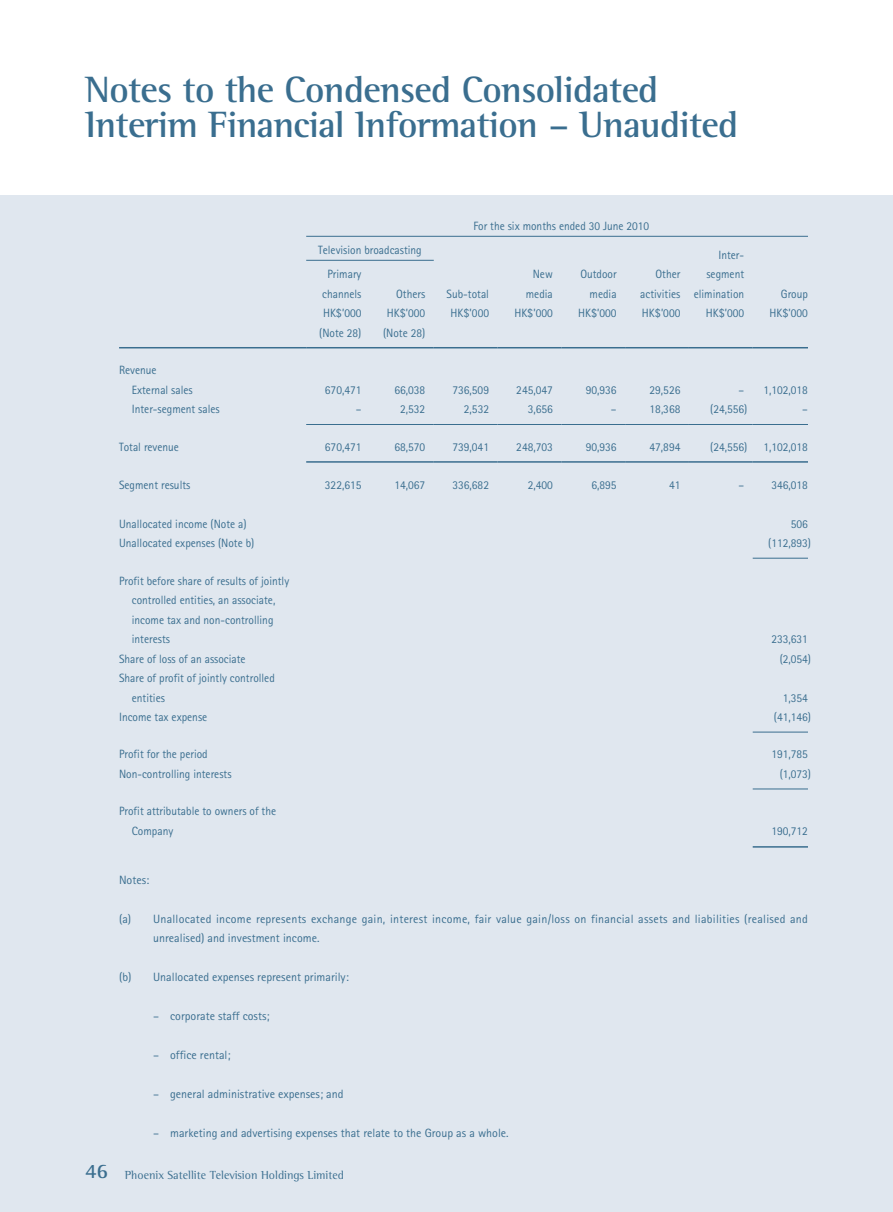
<style>
.page{position:relative;width:893px;height:1212px;background:#fff}
.page>*{position:absolute;margin:0;border:0;box-sizing:border-box;transform-origin:0 0}
.t1{font:700 37.5px/34.5px "Rotis Semi Serif Std";letter-spacing:-.02em;color:#3a6e8f}
.t2{font:12px/19.5px "Rotis Sans Serif Std";color:#3a6e8f;scale:.95 1}
.t3{font:12px "Rotis Sans Serif Std";color:#3a6e8f}
.t4{font:12px/19.5px "Rotis Sans Serif Std";letter-spacing:.02em;color:#3a6e8f}
.t5{font:12px "Rotis Semi Serif Std";color:#3a6e8f}
.s1{font-weight:700;font-size:21px}
</style>
<div class="page">
<div style="left:0;top:196px;width:893px;height:1016px;background:#e0e7ef"></div>
<hr style="left:306px;top:236px;width:502px;height:1px;background:#3a6e8f">
<hr style="left:306px;top:260px;width:128px;height:1px;background:#3a6e8f">
<hr style="left:119px;top:347px;width:187px;height:1px;background:#3a6e8f">
<hr style="left:306px;top:347px;width:64px;height:1px;background:#3a6e8f">
<hr style="left:370px;top:347px;width:64px;height:1px;background:#3a6e8f">
<hr style="left:434px;top:347px;width:64px;height:1px;background:#3a6e8f">
<hr style="left:498px;top:347px;width:63px;height:1px;background:#3a6e8f">
<hr style="left:561px;top:347px;width:64px;height:1px;background:#3a6e8f">
<hr style="left:625px;top:347px;width:64px;height:1px;background:#3a6e8f">
<hr style="left:689px;top:347px;width:64px;height:1px;background:#3a6e8f">
<hr style="left:753px;top:347px;width:55px;height:1px;background:#3a6e8f">
<hr style="left:306px;top:424px;width:64px;height:1px;background:#3a6e8f">
<hr style="left:370px;top:424px;width:64px;height:1px;background:#3a6e8f">
<hr style="left:434px;top:424px;width:64px;height:1px;background:#3a6e8f">
<hr style="left:498px;top:424px;width:63px;height:1px;background:#3a6e8f">
<hr style="left:561px;top:424px;width:64px;height:1px;background:#3a6e8f">
<hr style="left:625px;top:424px;width:64px;height:1px;background:#3a6e8f">
<hr style="left:689px;top:424px;width:64px;height:1px;background:#3a6e8f">
<hr style="left:753px;top:424px;width:55px;height:1px;background:#3a6e8f">
<hr style="left:306px;top:461px;width:64px;height:2px;background:#3a6e8f">
<hr style="left:370px;top:461px;width:64px;height:2px;background:#3a6e8f">
<hr style="left:434px;top:461px;width:64px;height:2px;background:#3a6e8f">
<hr style="left:498px;top:461px;width:63px;height:2px;background:#3a6e8f">
<hr style="left:561px;top:461px;width:64px;height:2px;background:#3a6e8f">
<hr style="left:625px;top:461px;width:64px;height:2px;background:#3a6e8f">
<hr style="left:689px;top:461px;width:64px;height:2px;background:#3a6e8f">
<hr style="left:753px;top:461px;width:55px;height:2px;background:#3a6e8f">
<hr style="left:753px;top:558px;width:55px;height:1px;background:#3a6e8f">
<hr style="left:753px;top:732px;width:55px;height:1px;background:#3a6e8f">
<hr style="left:753px;top:788px;width:55px;height:1px;background:#3a6e8f">
<hr style="left:753px;top:846px;width:55px;height:2px;background:#3a6e8f">
<h1 class="t1" style="left:85px;top:75px;width:655px">Notes to the Condensed Consolidated<br>Interim Financial Information – Unaudited</h1>
<p class="t2" style="left:473px;top:217px;width:187px">For the six months ended 30 June 2010</p>
<p class="t2" style="left:318px;top:241px;width:111px">Television broadcasting</p>
<p class="t2" style="left:322px;top:265px;width:43px;text-align:center">Primary channels</p>
<p class="t2" style="left:396px;top:285px;width:32px">Others</p>
<p class="t2" style="left:447px;top:285px;width:46px">Sub-total</p>
<p class="t2" style="left:526px;top:265px;width:30px;text-align:center">New media</p>
<p class="t2" style="left:580px;top:265px;width:40px;text-align:right">Outdoor media</p>
<p class="t2" style="left:640px;top:265px;width:44px;text-align:right">Other activities</p>
<p class="t2" style="left:694px;top:246px;width:55px;text-align:right">Inter&shy;segment elimination</p>
<p class="t2" style="left:781px;top:285px;width:30px">Group</p>
<p class="t2" style="left:132px;top:362px;width:66px;text-indent:-13px">Revenue<br>External sales</p>
<p class="t2" style="left:323px;top:304px;width:42px">HK$’000</p>
<p class="t2" style="left:387px;top:304px;width:42px">HK$’000</p>
<p class="t2" style="left:451px;top:304px;width:42px">HK$’000</p>
<p class="t2" style="left:514px;top:304px;width:42px">HK$’000</p>
<p class="t2" style="left:578px;top:304px;width:42px">HK$’000</p>
<p class="t2" style="left:642px;top:304px;width:42px">HK$’000</p>
<p class="t2" style="left:706px;top:304px;width:42px">HK$’000</p>
<p class="t2" style="left:769px;top:304px;width:42px">HK$’000</p>
<p class="t2" style="left:319px;top:324px;width:46px">(Note 28)</p>
<p class="t2" style="left:383px;top:324px;width:46px">(Note 28)</p>
<p class="t2" style="left:325px;top:381px;width:40px">670,471</p>
<p class="t2" style="left:394px;top:381px;width:34px">66,038</p>
<p class="t2" style="left:452px;top:381px;width:40px">736,509</p>
<p class="t2" style="left:516px;top:381px;width:40px">245,047</p>
<p class="t2" style="left:586px;top:381px;width:34px">90,936</p>
<p class="t2" style="left:650px;top:381px;width:34px">29,526</p>
<p class="t2" style="left:738px;top:381px;width:75px">– 1,102,018</p>
<p class="t2" style="left:132px;top:401px;width:94px">Inter-segment sales</p>
<p class="t2" style="left:356px;top:401px;width:8px">–</p>
<p class="t2" style="left:400px;top:401px;width:28px">2,532</p>
<p class="t2" style="left:464px;top:401px;width:28px">2,532</p>
<p class="t2" style="left:528px;top:401px;width:28px">3,656</p>
<p class="t2" style="left:611px;top:401px;width:7px">–</p>
<p class="t2" style="left:650px;top:401px;width:34px">18,368</p>
<p class="t2" style="left:710px;top:401px;width:41px">(24,556)</p>
<p class="t2" style="left:802px;top:401px;width:7px">–</p>
<p class="t2" style="left:119px;top:438px;width:65px">Total revenue</p>
<p class="t2" style="left:325px;top:438px;width:40px">670,471</p>
<p class="t2" style="left:394px;top:438px;width:34px">68,570</p>
<p class="t2" style="left:452px;top:438px;width:40px">739,041</p>
<p class="t2" style="left:516px;top:438px;width:40px">248,703</p>
<p class="t2" style="left:586px;top:438px;width:34px">90,936</p>
<p class="t2" style="left:650px;top:438px;width:34px">47,894</p>
<p class="t2" style="left:710px;top:438px;width:41px">(24,556)</p>
<p class="t2" style="left:763px;top:438px;width:48px">1,102,018</p>
<p class="t2" style="left:119px;top:476px;width:77px">Segment results</p>
<p class="t2" style="left:325px;top:476px;width:40px">322,615</p>
<p class="t2" style="left:394px;top:476px;width:34px">14,067</p>
<p class="t2" style="left:452px;top:476px;width:40px">336,682</p>
<p class="t2" style="left:528px;top:476px;width:28px">2,400</p>
<p class="t2" style="left:591px;top:476px;width:28px">6,895</p>
<p class="t2" style="left:669px;top:476px;width:14px">41</p>
<p class="t2" style="left:738px;top:476px;width:75px">– 346,018</p>
<p class="t2" style="left:119px;top:515px;width:136px">Unallocated income (Note a)</p>
<p class="t2" style="left:791px;top:515px;width:20px">506</p>
<p class="t2" style="left:119px;top:534px;width:144px">Unallocated expenses (Note b)</p>
<p class="t2" style="left:768px;top:534px;width:47px">(112,893)</p>
<p class="t2" style="left:132px;top:572px;width:167px;text-indent:-13px">Profit before share of results of jointly controlled entities, an associate, income tax and non-controlling interests</p>
<p class="t2" style="left:771px;top:630px;width:40px">233,631</p>
<p class="t2" style="left:119px;top:650px;width:135px">Share of loss of an associate</p>
<p class="t2" style="left:780px;top:650px;width:35px">(2,054)</p>
<p class="t2" style="left:132px;top:669px;width:152px;text-indent:-13px">Share of profit of jointly controlled entities</p>
<p class="t2" style="left:783px;top:689px;width:28px">1,354</p>
<p class="t2" style="left:119px;top:708px;width:94px">Income tax expense</p>
<p class="t2" style="left:774px;top:708px;width:41px">(41,146)</p>
<p class="t2" style="left:119px;top:746px;width:95px">Profit for the period</p>
<p class="t2" style="left:771px;top:746px;width:40px">191,785</p>
<p class="t2" style="left:119px;top:765px;width:120px">Non-controlling interests</p>
<p class="t2" style="left:780px;top:765px;width:35px">(1,073)</p>
<p class="t2" style="left:132px;top:803px;width:153px;text-indent:-13px">Profit attributable to owners of the<br>Company</p>
<p class="t2" style="left:771px;top:822px;width:40px">190,712</p>
<p class="t3" style="left:119px;top:875px;width:32px">Notes:</p>
<p class="t4" style="left:153px;top:910px;width:656px;text-indent:-34px">(a) Unallocated income represents exchange gain, interest income, fair value gain/loss on financial assets and liabilities (realised and unrealised) and investment income.</p>
<p class="t3" style="left:119px;top:972px;width:231px">(b) Unallocated expenses represent primarily:</p>
<p class="t3" style="left:153px;top:1011px;width:118px">– corporate staff costs;</p>
<p class="t3" style="left:153px;top:1050px;width:79px">– office rental;</p>
<p class="t3" style="left:153px;top:1089px;width:192px">– general administrative expenses; and</p>
<p class="t3" style="left:153px;top:1128px;width:357px">– marketing and advertising expenses that relate to the Group as a whole.</p>
<p class="t5" style="left:85px;top:1170px;width:260px"><span class="s1">46</span> Phoenix Satellite Television Holdings Limited</p>
</div>
